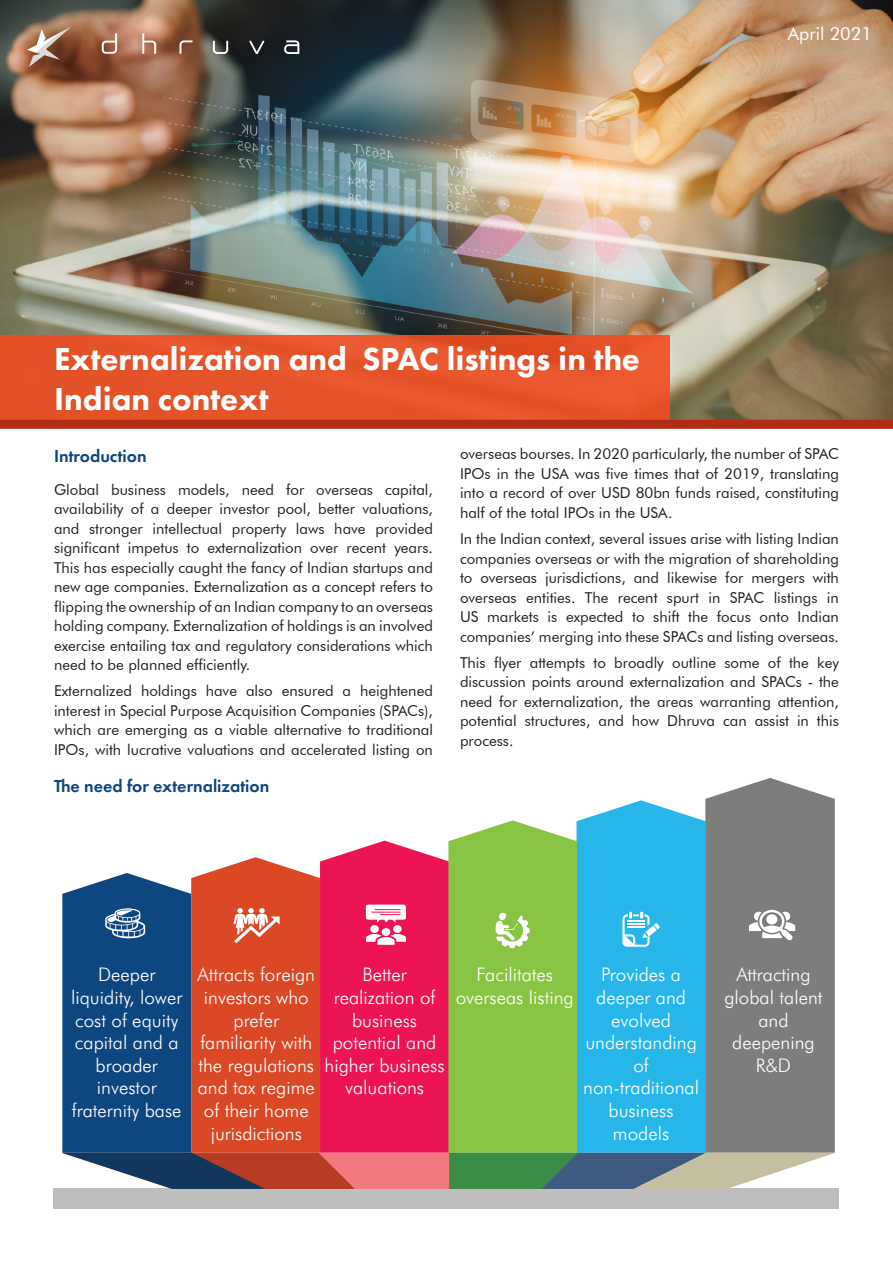
<style>
.page{position:relative;width:893px;height:1263px;background:#fff}
.page>*{position:absolute;margin:0;border:0;box-sizing:border-box;transform-origin:0 0}
.t1{font:800 33px/39.6px "Futura PT";color:#fff}
.t2{font:300 18.75px/22.6px "Futura BT";color:#fff;text-align:center}
.t3{font:600 18px "Futura PT";color:#0d4680}
.t4{font:18px "Futura BT";color:#fff}
.t5{font:15px/19.5px "Futura BT";color:#231f20;text-align:justify}
</style>
<div class="page">
<div style="left:54px;top:1188px;width:785px;height:21px;background:#bfbebe"></div>
<img style="left:0;top:0;width:893px;height:420px">
<div style="left:0;top:335px;width:670px;height:89px;background:#e5532a"></div>
<div style="left:0;top:420px;width:893px;height:9px;background:#b22b14"></div>
<svg style="left:27px;top:27px;width:44px;height:40px;background:#9f7761"></svg>
<svg style="left:102px;top:33px;width:197px;height:21px;background:#735a4d"></svg>
<svg style="left:581px;top:800px;width:121px;height:20px"></svg>
<svg style="left:705px;top:778px;width:130px;height:42px;fill:#7d7d7c"></svg>
<svg style="left:61px;top:820px;width:774px;height:369px;background:#8b807f"></svg>
<p class="t1" style="left:54px;top:339px;width:587px">Externalization and SPAC listings in the<br>Indian context</p>
<p class="t4" style="left:788px;top:23px;width:86px">April 2021</p>
<p class="t3" style="left:54px;top:444px;width:94px">Introduction</p>
<p class="t5" style="left:54px;top:479px;width:380px">Global business models, need for overseas capital, availability of a deeper investor pool, better valuations, and stronger intellectual property laws have provided significant impetus to externalization over recent years.<br>This has especially caught the fancy of Indian startups and new age companies. Externalization as a concept refers to flipping the ownership of an Indian company to an overseas holding company. Externalization of holdings is an involved exercise entailing tax and regulatory considerations which need to be planned efficiently.</p>
<p class="t5" style="left:54px;top:681px;width:380px">Externalized holdings have also ensured a heightened interest in Special Purpose Acquisition Companies (SPACs), which are emerging as a viable alternative to traditional IPOs, with lucrative valuations and accelerated listing on</p>
<p class="t3" style="left:54px;top:775px;width:217px">The need for externalization</p>
<p class="t5" style="left:460px;top:444px;width:380px">overseas bourses. In 2020 particularly, the number of SPAC IPOs in the USA was five times that of 2019, translating into a record of over USD 80bn funds raised, constituting half of the total IPOs in the USA.</p>
<p class="t5" style="left:460px;top:529px;width:380px">In the Indian context, several issues arise with listing Indian companies overseas or with the migration of shareholding to overseas jurisdictions, and likewise for mergers with overseas entities. The recent spurt in SPAC listings in US markets is expected to shift the focus onto Indian companies’ merging into these SPACs and listing overseas.</p>
<p class="t5" style="left:460px;top:653px;width:380px">This flyer attempts to broadly outline some of the key discussion points around externalization and SPACs - the need for externalization, the areas warranting attention, potential structures, and how Dhruva can assist in this process.</p>
<p class="t2" style="left:71px;top:963px;width:113px">Deeper liquidity, lower cost of equity capital and a broader investor fraternity base</p>
<p class="t2" style="left:198px;top:963px;width:119px">Attracts foreign investors who prefer familiarity with the regulations and tax regime of their home jurisdictions</p>
<p class="t2" style="left:325px;top:963px;width:121px">Better realization of business potential and higher business valuations</p>
<p class="t2" style="left:456px;top:963px;width:119px">Facilitates overseas listing</p>
<p class="t2" style="left:583px;top:963px;width:117px">Provides a deeper and evolved understanding of non-traditional business models</p>
<p class="t2" style="left:724px;top:963px;width:100px">Attracting global talent and deepening<br>R&amp;D</p>
</div>
